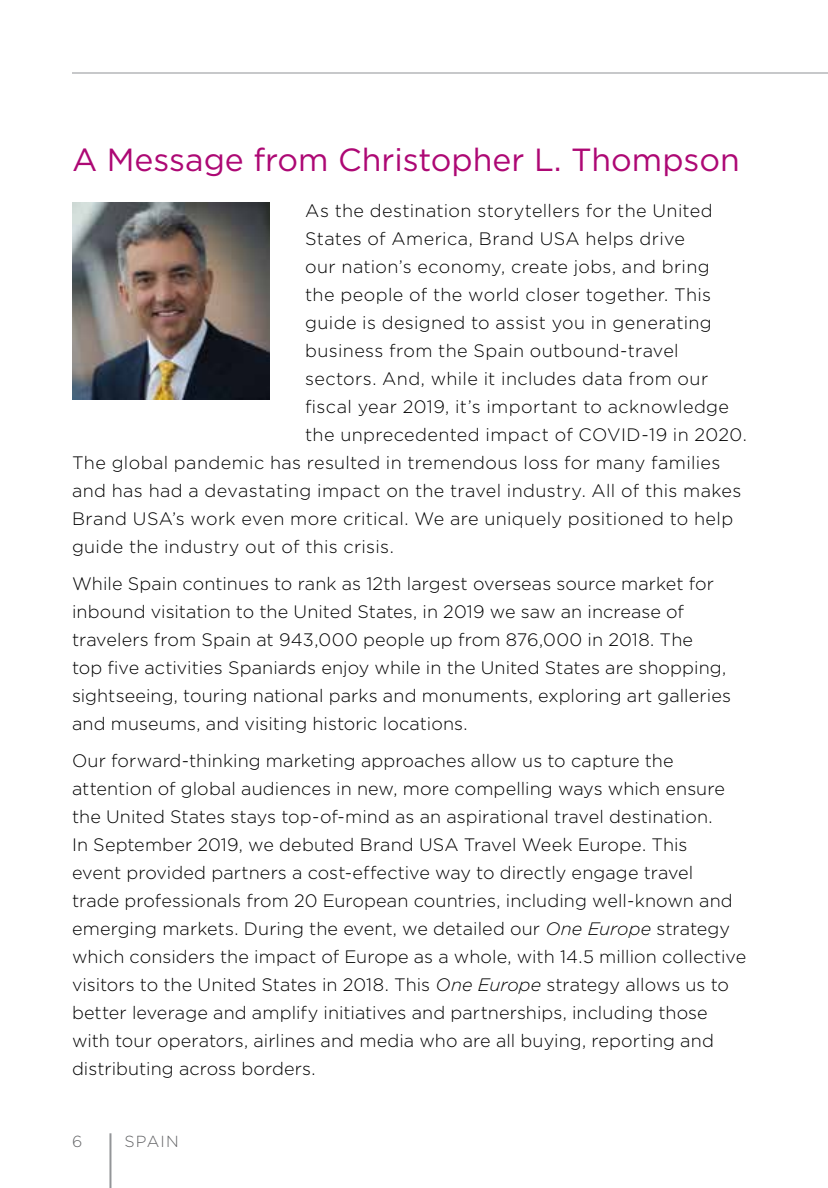
<style>
.page{position:relative;width:828px;height:1188px;background:#fff}
.page>*{position:absolute;margin:0;border:0;box-sizing:border-box;transform-origin:0 0}
.t1{font:32px "Gotham HTF";color:#ad0874}
.t2{font:300 18px/28px "Gotham HTF";letter-spacing:.01em;color:#000}
.t3{font:300 16px "Gotham HTF";letter-spacing:.07em;color:#636466}
.s1{font-style:italic}
</style>
<div class="page">
<hr style="left:109px;top:1133px;width:2px;height:55px;background:#939598">
<hr style="left:72px;top:72px;width:756px;height:2px;background:#c7c8ca">
<img style="left:72px;top:202px;width:197px;height:197px">
<h1 class="t1" style="left:72px;top:142px;width:669px">A Message from Christopher L. Thompson</h1>
<p class="t2" style="left:305px;top:196px;width:409px">As the destination storytellers for the United</p>
<p class="t2" style="left:305px;top:224px;width:381px">States of America, Brand USA helps drive</p>
<p class="t2" style="left:305px;top:252px;width:406px">our nation’s economy, create jobs, and bring</p>
<p class="t2" style="left:305px;top:280px;width:407px">the people of the world closer together. This</p>
<p class="t2" style="left:305px;top:308px;width:408px">guide is designed to assist you in generating</p>
<p class="t2" style="left:305px;top:336px;width:375px">business from the Spain outbound-travel</p>
<p class="t2" style="left:305px;top:364px;width:404px">sectors. And, while it includes data from our</p>
<p class="t2" style="left:305px;top:392px;width:425px">fiscal year 2019, it’s important to acknowledge</p>
<p class="t2" style="left:305px;top:420px;width:443px">the unprecedented impact of COVID-19 in 2020.</p>
<p class="t2" style="left:72px;top:448px;width:650px">The global pandemic has resulted in tremendous loss for many families</p>
<p class="t2" style="left:72px;top:476px;width:671px">and has had a devastating impact on the travel industry. All of this makes</p>
<p class="t2" style="left:72px;top:504px;width:663px">Brand USA’s work even more critical. We are uniquely positioned to help</p>
<p class="t2" style="left:72px;top:532px;width:323px">guide the industry out of this crisis.</p>
<p class="t2" style="left:72px;top:569px;width:660px">While Spain continues to rank as 12th largest overseas source market for inbound visitation to the United States, in 2019 we saw an increase of travelers from Spain at 943,000 people up from 876,000 in 2018. The<br>top five activities Spaniards enjoy while in the United States are shopping, sightseeing, touring national parks and monuments, exploring art galleries and museums, and visiting historic locations.</p>
<p class="t2" style="left:72px;top:746px;width:676px">Our forward-thinking marketing approaches allow us to capture the attention of global audiences in new, more compelling ways which ensure the United States stays top-of-mind as an aspirational travel destination.<br>In September 2019, we debuted Brand USA Travel Week Europe. This<br>event provided partners a cost-effective way to directly engage travel<br>trade professionals from 20 European countries, including well-known and emerging markets. During the event, we detailed our <span class="s1">One Europe</span> strategy which considers the impact of Europe as a whole, with 14.5 million collective visitors to the United States in 2018. This <span class="s1">One Europe</span> strategy allows us to better leverage and amplify initiatives and partnerships, including those with tour operators, airlines and media who are all buying, reporting and distributing across borders.</p>
<p class="t3" style="left:72px;top:1132px;width:12px">6</p>
<p class="t3" style="left:124px;top:1132px;width:56px">SPAIN</p>
</div>
